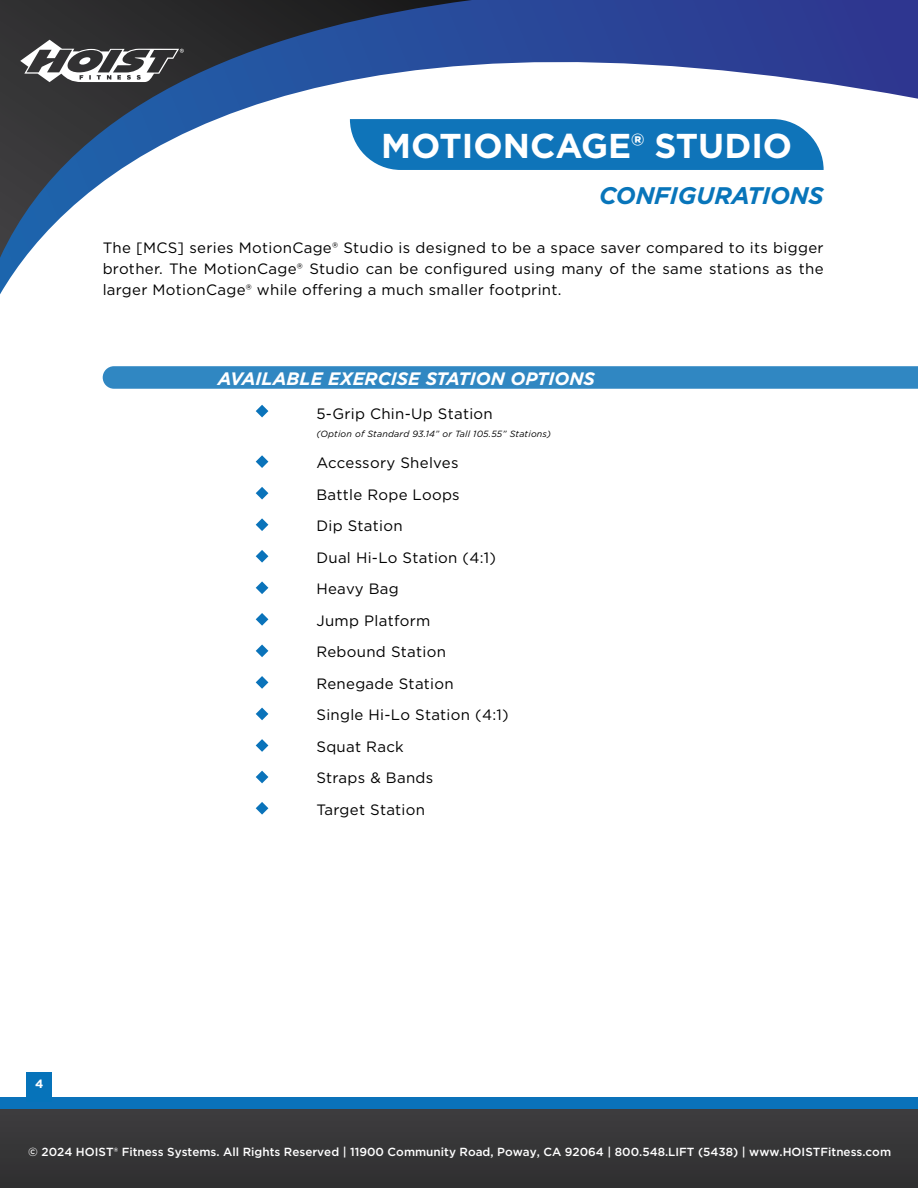
<style>
.page{position:relative;width:918px;height:1188px;background:#fff}
.page>*{position:absolute;margin:0;border:0;box-sizing:border-box;transform-origin:0 0}
.t1{font:700 34.5px "Gotham";color:#fff}
.t2{font:italic 700 24px "Gotham";letter-spacing:-.01em;color:#0875ba}
.t3{font:italic 700 18px "Gotham";color:#fff}
.t4{font:15px/31.5px "Gotham";letter-spacing:.02em;color:#000101;text-align:justify}
.t5{font:700 12px "Gotham";color:#fff}
.t6{font:500 11.7px "Gotham";color:#fff}
.t7{font:italic 9px "Gotham";letter-spacing:.02em;color:#000101}
</style>
<div class="page">
<div style="left:0;top:1097px;width:918px;height:79px;background:#0a72ba"></div>
<div style="left:0;top:1110px;width:918px;height:78px;background:#363637"></div>
<svg style="left:0;top:0;width:918px;height:294px"></svg>
<div style="left:27px;top:1072px;width:25px;height:30px;background:#0673ba"></div>
<svg style="left:103px;top:366px;width:815px;height:23px;background:#3489c3"></svg>
<div style="left:350px;top:119px;width:474px;height:51px;background:#0f74b9"></div>
<svg style="left:256px;top:405px;width:12px;height:12px"></svg>
<svg style="left:256px;top:455px;width:12px;height:13px"></svg>
<svg style="left:256px;top:581px;width:12px;height:13px"></svg>
<svg style="left:256px;top:518px;width:12px;height:13px"></svg>
<svg style="left:256px;top:645px;width:12px;height:12px"></svg>
<svg style="left:256px;top:739px;width:12px;height:13px"></svg>
<svg style="left:256px;top:487px;width:12px;height:13px"></svg>
<svg style="left:256px;top:613px;width:12px;height:13px"></svg>
<svg style="left:256px;top:708px;width:12px;height:12px"></svg>
<svg style="left:256px;top:550px;width:12px;height:13px"></svg>
<svg style="left:256px;top:676px;width:12px;height:13px"></svg>
<svg style="left:256px;top:771px;width:12px;height:12px"></svg>
<svg style="left:256px;top:802px;width:12px;height:13px"></svg>
<h1 class="t1" style="left:381px;top:123px;width:413px">MOTIONCAGE® STUDIO</h1>
<h2 class="t2" style="left:599px;top:179px;width:226px">CONFIGURATIONS</h2>
<p class="t4" style="left:103px;top:237px;width:722px;line-height:21px">The [MCS] series MotionCage® Studio is designed to be a space saver compared to its bigger brother. The MotionCage® Studio can be configured using many of the same stations as the larger MotionCage® while offering a much smaller footprint.</p>
<p class="t3" style="left:218px;top:366px;width:379px">AVAILABLE EXERCISE STATION OPTIONS</p>
<p class="t5" style="left:35px;top:1076px;width:10px">4</p>
<p class="t4" style="left:316px;top:397px;width:178px">5-Grip Chin-Up Station</p>
<p class="t7" style="left:316px;top:428px;width:236px">(Option of Standard 93.14” or Tall 105.55” Stations)</p>
<p class="t4" style="left:316px;top:447px;width:194px;text-align:left">Accessory Shelves<br>Battle Rope Loops<br>Dip Station<br>Dual Hi-Lo Station (4:1)<br>Heavy Bag<br>Jump Platform<br>Rebound Station<br>Renegade Station<br>Single Hi-Lo Station (4:1)<br>Squat Rack<br>Straps &amp; Bands<br>Target Station</p>
<p class="t6" style="left:28px;top:1144px;width:864px">© 2024 HOIST® Fitness Systems. All Rights Reserved | 11900 Community Road, Poway, CA 92064 | 800.548.LIFT (5438) | www.HOISTFitness.com</p>
</div>
